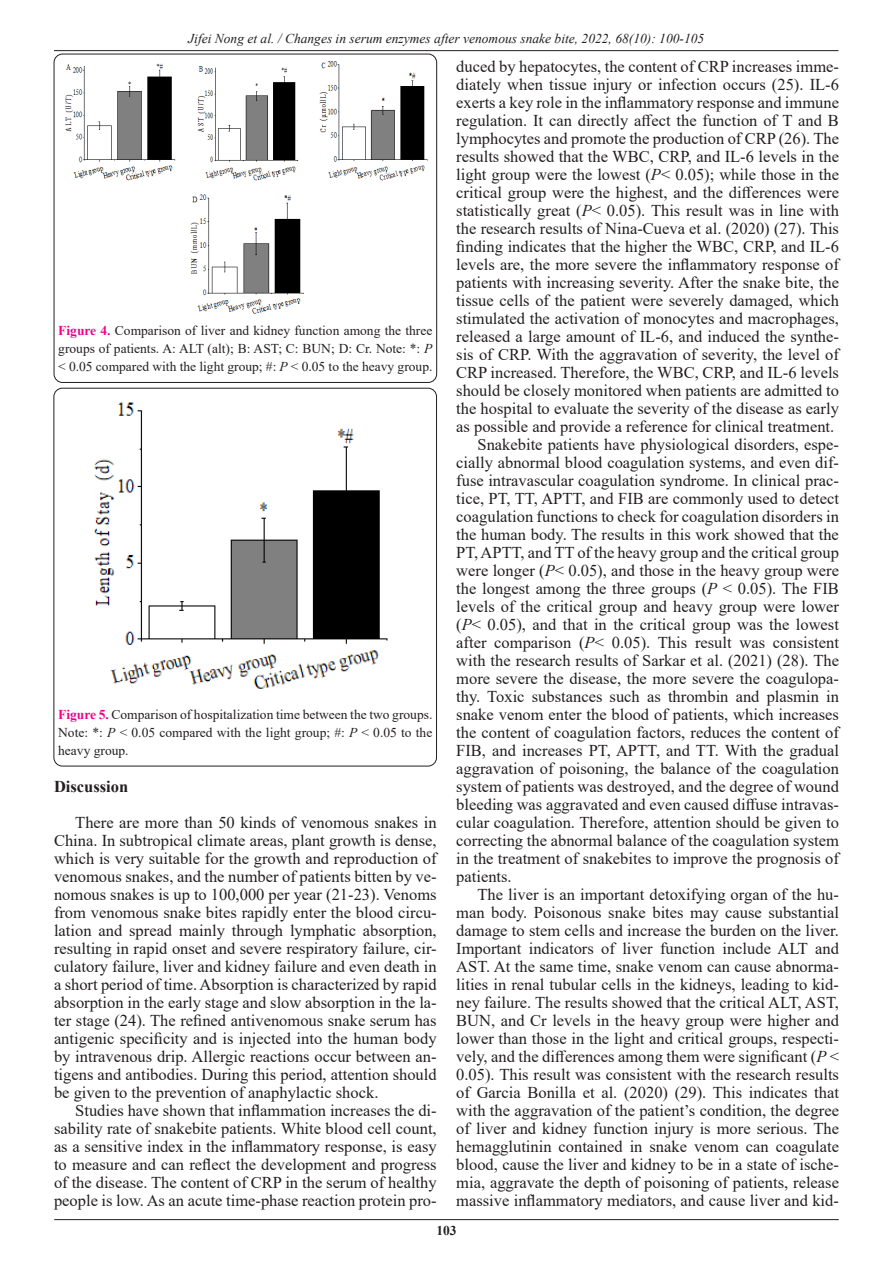
<style>
.page{position:relative;width:893px;height:1263px;background:#fff}
.page>*{position:absolute;margin:0;border:0;box-sizing:border-box;transform-origin:0 0}
.t1{font:16.5px/18px "Times New Roman";color:#231f20;text-align:justify}
.Pa7{font:700 16.5px "Times New Roman";color:#231f20}
.t2{font:13.5px/18px "Times New Roman";color:#231f20;text-align:justify}
.t3{font:italic 13.5px "Times New Roman";color:#231f20}
.t4{font:700 13.5px "Times New Roman";color:#231f20}
.s1{font-weight:700;color:#ed028c}
.s2{font-style:italic}
</style>
<div class="page">
<hr style="left:54px;top:50px;width:784px;height:1px;background:#231f20">
<hr style="left:54px;top:1219px;width:785px;height:1px;background:#231f20">
<div style="left:54px;top:388px;width:383px;height:378px;border:1px solid #231f20;border-radius:9px"></div>
<div style="left:54px;top:54px;width:383px;height:328px;border:1px solid #231f20;border-radius:9px"></div>
<img style="left:65px;top:61px;width:363px;height:253px">
<img style="left:93px;top:402px;width:295px;height:287px">
<p class="t3" style="left:188px;top:29px;width:517px">Jifei Nong et al. / Changes in serum enzymes after venomous snake bite, 2022, 68(10): 100-105</p>
<p class="t2" style="left:58px;top:321px;width:376px"><span class="s1">Figure 4.</span> Comparison of liver and kidney function among the three groups of patients. A: ALT (alt); B: AST; C: BUN; D: Cr. Note: *: <span class="s2">P </span>&lt; 0.05 compared with the light group; #: <span class="s2">P</span> &lt; 0.05 to the heavy group.</p>
<p class="t2" style="left:58px;top:705px;width:376px"><span class="s1">Figure 5.</span> Comparison of hospitalization time between the two groups.<br>Note: *: <span class="s2">P</span> &lt; 0.05 compared with the light group; #: <span class="s2">P</span> &lt; 0.05 to the heavy group.</p>
<p class="Pa7" style="left:54px;top:775px;width:76px">Discussion</p>
<p class="t1" style="left:54px;top:813px;width:384px;text-indent:21px">There are more than 50 kinds of venomous snakes in China. In subtropical climate areas, plant growth is dense, which is very suitable for the growth and reproduction of venomous snakes, and the number of patients bitten by ve&shy;nomous snakes is up to 100,000 per year (21-23). Venoms from venomous snake bites rapidly enter the blood circu&shy;lation and spread mainly through lymphatic absorption, resulting in rapid onset and severe respiratory failure, cir&shy;culatory failure, liver and kidney failure and even death in a short period of time. Absorption is characterized by rapid absorption in the early stage and slow absorption in the la&shy;ter stage (24). The refined antivenomous snake serum has antigenic specificity and is injected into the human body by intravenous drip. Allergic reactions occur between an&shy;tigens and antibodies. During this period, attention should be given to the prevention of anaphylactic shock.</p>
<p class="t1" style="left:54px;top:1101px;width:384px;text-indent:21px">Studies have shown that inflammation increases the di&shy;sability rate of snakebite patients. White blood cell count, as a sensitive index in the inflammatory response, is easy to measure and can reflect the development and progress of the disease. The content of CRP in the serum of healthy people is low. As an acute time-phase reaction protein pro-</p>
<p class="t1" style="left:456px;top:57px;width:384px">duced by hepatocytes, the content of CRP increases imme&shy;diately when tissue injury or infection occurs (25). IL-6 exerts a key role in the inflammatory response and immune regulation. It can directly affect the function of T and B lymphocytes and promote the production of CRP (26). The results showed that the WBC, CRP, and IL-6 levels in the light group were the lowest (<span class="s2">P</span>&lt; 0.05); while those in the critical group were the highest, and the differences were statistically great (<span class="s2">P</span>&lt; 0.05). This result was in line with the research results of Nina-Cueva et al. (2020) (27). This finding indicates that the higher the WBC, CRP, and IL-6 levels are, the more severe the inflammatory response of patients with increasing severity. After the snake bite, the tissue cells of the patient were severely damaged, which stimulated the activation of monocytes and macrophages, released a large amount of IL-6, and induced the synthe&shy;sis of CRP. With the aggravation of severity, the level of CRP increased. Therefore, the WBC, CRP, and IL-6 levels should be closely monitored when patients are admitted to the hospital to evaluate the severity of the disease as early as possible and provide a reference for clinical treatment.</p>
<p class="t1" style="left:456px;top:435px;width:384px;text-indent:21px">Snakebite patients have physiological disorders, espe&shy;cially abnormal blood coagulation systems, and even dif&shy;fuse intravascular coagulation syndrome. In clinical prac&shy;tice, PT, TT, APTT, and FIB are commonly used to detect coagulation functions to check for coagulation disorders in the human body. The results in this work showed that the PT, APTT, and TT of the heavy group and the critical group were longer (<span class="s2">P</span>&lt; 0.05), and those in the heavy group were the longest among the three groups (<span class="s2">P</span> &lt; 0.05). The FIB levels of the critical group and heavy group were lower (<span class="s2">P</span>&lt; 0.05), and that in the critical group was the lowest after comparison (<span class="s2">P</span>&lt; 0.05). This result was consistent with the research results of Sarkar et al. (2021) (28). The more severe the disease, the more severe the coagulopa&shy;thy. Toxic substances such as thrombin and plasmin in snake venom enter the blood of patients, which increases the content of coagulation factors, reduces the content of FIB, and increases PT, APTT, and TT. With the gradual aggravation of poisoning, the balance of the coagulation system of patients was destroyed, and the degree of wound bleeding was aggravated and even caused diffuse intravas&shy;cular coagulation. Therefore, attention should be given to correcting the abnormal balance of the coagulation system in the treatment of snakebites to improve the prognosis of patients.</p>
<p class="t1" style="left:456px;top:885px;width:384px;text-indent:21px">The liver is an important detoxifying organ of the hu&shy;man body. Poisonous snake bites may cause substantial damage to stem cells and increase the burden on the liver.<br>Important indicators of liver function include ALT and AST. At the same time, snake venom can cause abnorma&shy;lities in renal tubular cells in the kidneys, leading to kid&shy;ney failure. The results showed that the critical ALT, AST, BUN, and Cr levels in the heavy group were higher and lower than those in the light and critical groups, respecti&shy;vely, and the differences among them were significant (<span class="s2">P</span> &lt; 0.05). This result was consistent with the research results of Garcia Bonilla et al. (2020) (29). This indicates that with the aggravation of the patient’s condition, the degree of liver and kidney function injury is more serious. The hemagglutinin contained in snake venom can coagulate blood, cause the liver and kidney to be in a state of ische&shy;mia, aggravate the depth of poisoning of patients, release massive inflammatory mediators, and cause liver and kid-</p>
<p class="t4" style="left:436px;top:1220px;width:22px">103</p>
</div>
